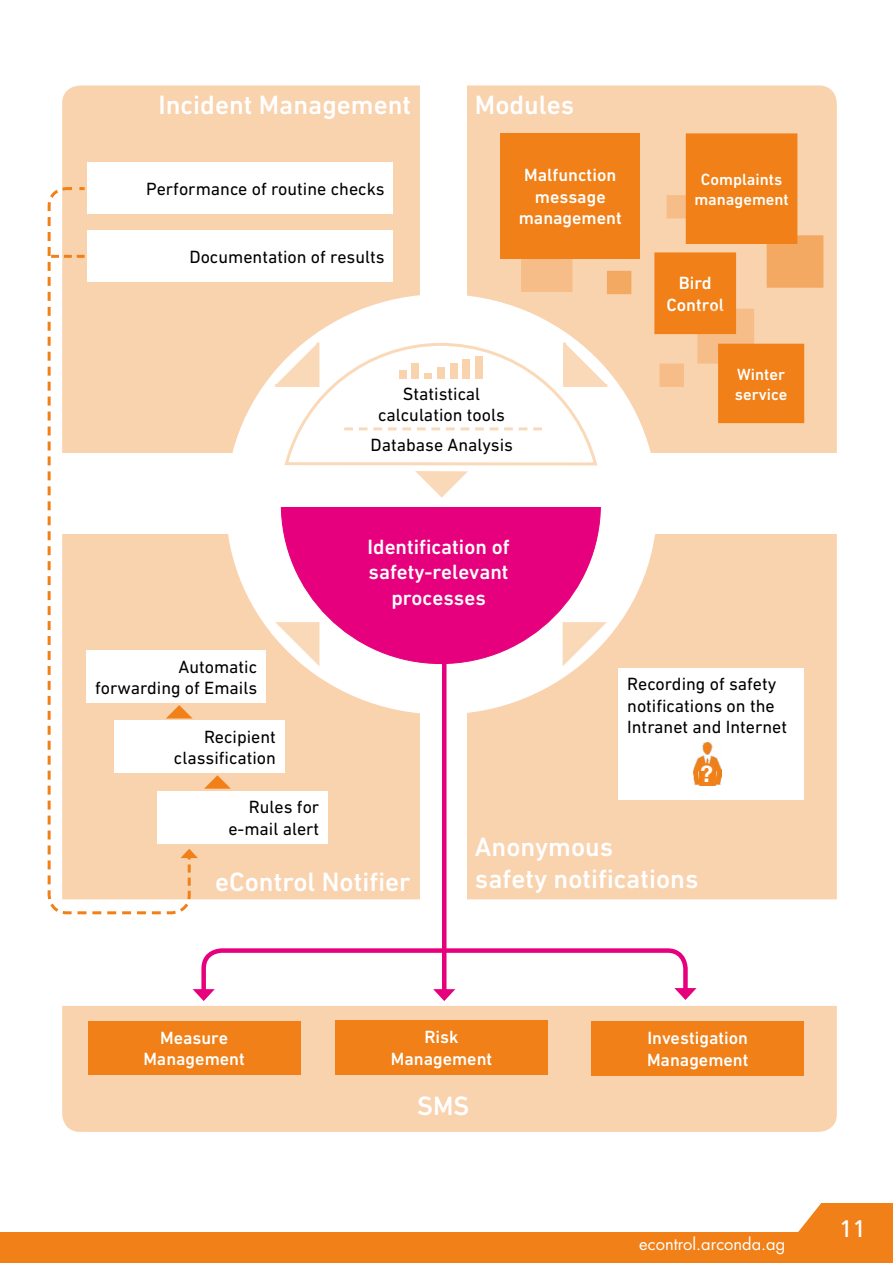
<style>
.page{position:relative;width:893px;height:1263px;background:#fff}
.page>*{position:absolute;margin:0;border:0;box-sizing:border-box;transform-origin:0 0}
.t1{font:500 27px/32.4px "DIN Next LT Pro";color:#fff}
.t2{font:24px "Frutiger LT Std";color:#fff}
.t3{font:700 22.5px "Helvetica Neue";color:#fff}
.t4{font:500 21px/25.2px "DIN Next LT Pro";color:#fff;text-align:center}
.t5{font:18px/21.6px "DIN Next LT Pro";color:#000;text-align:right}
.t6{font:500 18px/21.6px "DIN Next LT Pro";color:#fff;text-align:center}
.t7{font:500 16.5px/19.8px "DIN Next LT Pro";color:#fff}
.t8{font:16.5px "Futura Std";color:#fff}
</style>
<div class="page">
<div style="left:0;top:1203px;width:892px;height:60px;background:#f08017"></div>
<svg style="left:797px;top:1203px;width:25px;height:29px"></svg>
<div style="left:0;top:1132px;width:797px;height:100px;background:#fff"></div>
<div style="left:62px;top:85px;width:775px;height:814px;background:#f9d2ae"></div>
<div style="left:226px;top:294px;width:431px;height:420px;background:#fff;border-radius:50%"></div>
<div style="left:420px;top:85px;width:46px;height:916px;background:#fff"></div>
<div style="left:62px;top:453px;width:775px;height:80px;background:#fff"></div>
<div style="left:656px;top:254px;width:79px;height:79px;background:#f08017"></div>
<div style="left:654px;top:252px;width:82px;height:82px;border:3px solid #f08017"></div>
<div style="left:720px;top:345px;width:83px;height:77px;background:#f08017"></div>
<div style="left:718px;top:344px;width:86px;height:79px;border:3px solid #f08017"></div>
<div style="left:687px;top:135px;width:109px;height:107px;background:#f08017"></div>
<div style="left:686px;top:133px;width:111px;height:111px;border:3px solid #f08017"></div>
<div style="left:88px;top:162px;width:305px;height:52px;background:#fff"></div>
<svg style="left:767px;top:235px;width:56px;height:53px;background:#f3a55b"></svg>
<div style="left:501px;top:133px;width:139px;height:126px;background:#f08017"></div>
<div style="left:607px;top:271px;width:24px;height:23px;background:#f4a962"></div>
<svg style="left:666px;top:195px;width:24px;height:23px"></svg>
<div style="left:659px;top:364px;width:25px;height:23px;background:#f6bd88"></div>
<div style="left:88px;top:231px;width:305px;height:51px;background:#fff"></div>
<div style="left:521px;top:259px;width:51px;height:33px;background:#f6bd88"></div>
<hr style="left:442px;top:528px;width:4px;height:465px;background:#e6007d">
<svg style="left:280px;top:507px;width:321px;height:158px"></svg>
<svg style="left:563px;top:622px;width:44px;height:44px"></svg>
<svg style="left:275px;top:622px;width:44px;height:44px"></svg>
<div style="left:158px;top:791px;width:170px;height:52px;background:#fff"></div>
<svg style="left:193px;top:946px;width:504px;height:55px"></svg>
<div style="left:114px;top:721px;width:170px;height:52px;background:#fff"></div>
<div style="left:86px;top:651px;width:180px;height:52px;background:#fff"></div>
<div style="left:619px;top:668px;width:185px;height:131px;background:#fff"></div>
<img style="left:693px;top:743px;width:28px;height:42px">
<div style="left:62px;top:1006px;width:775px;height:126px;background:#f9d2ae"></div>
<div style="left:88px;top:1021px;width:212px;height:53px;background:#f08017"></div>
<div style="left:591px;top:1021px;width:213px;height:54px;background:#f08017"></div>
<div style="left:335px;top:1020px;width:213px;height:54px;background:#f08017"></div>
<svg style="left:47px;top:186px;width:145px;height:729px"></svg>
<svg style="left:180px;top:849px;width:18px;height:37px"></svg>
<svg style="left:48px;top:217px;width:37px;height:670px"></svg>
<svg style="left:204px;top:775px;width:27px;height:14px"></svg>
<svg style="left:166px;top:705px;width:27px;height:13px"></svg>
<svg style="left:272px;top:340px;width:337px;height:158px"></svg>
<div style="left:317px;top:432px;width:250px;height:26px;background:#fff"></div>
<svg style="left:697px;top:309px;width:57px;height:55px;fill:#f08017"></svg>
<h1 class="t1" style="left:158px;top:88px;width:254px">Incident Management</h1>
<h1 class="t1" style="left:475px;top:89px;width:101px">Modules</h1>
<p class="t5" style="left:146px;top:178px;width:240px">Performance of routine checks</p>
<p class="t5" style="left:189px;top:246px;width:197px">Documentation of results</p>
<p class="t6" style="left:519px;top:164px;width:105px">Malfunction message management</p>
<p class="t5" style="left:378px;top:382px;width:128px;text-align:center">Statistical calculation tools</p>
<p class="t5" style="left:371px;top:434px;width:144px">Database Analysis</p>
<p class="t4" style="left:368px;top:534px;width:144px">Identification of safety-relevant processes</p>
<p class="t7" style="left:694px;top:169px;width:96px;text-align:center">Complaints management</p>
<p class="t6" style="left:666px;top:272px;width:59px">Bird<br>Control</p>
<p class="t7" style="left:735px;top:364px;width:54px">Winter service</p>
<p class="t5" style="left:95px;top:655px;width:164px">Automatic forwarding of Emails</p>
<p class="t5" style="left:174px;top:726px;width:103px">Recipient classification</p>
<p class="t5" style="left:228px;top:796px;width:92px">Rules for e-mail alert</p>
<h1 class="t1" style="left:215px;top:865px;width:197px">eControl Notifier</h1>
<p class="t5" style="left:627px;top:673px;width:161px;text-align:left">Recording of safety notifications on the<br>Intranet and Internet</p>
<p class="t3" style="left:701px;top:759px;width:14px">?</p>
<h1 class="t1" style="left:475px;top:830px;width:225px">Anonymous<br>safety notifications</h1>
<p class="t6" style="left:391px;top:1026px;width:103px">Risk<br>Management</p>
<h1 class="t1" style="left:417px;top:1089px;width:54px">SMS</h1>
<p class="t6" style="left:143px;top:1026px;width:103px">Measure<br>Management</p>
<p class="t6" style="left:647px;top:1027px;width:103px;text-align:left">Investigation<br>Management</p>
<p class="t8" style="left:639px;top:1233px;width:148px">econtrol.arconda.ag</p>
<h2 class="t2" style="left:839px;top:1214px;width:28px">11</h2>
</div>
